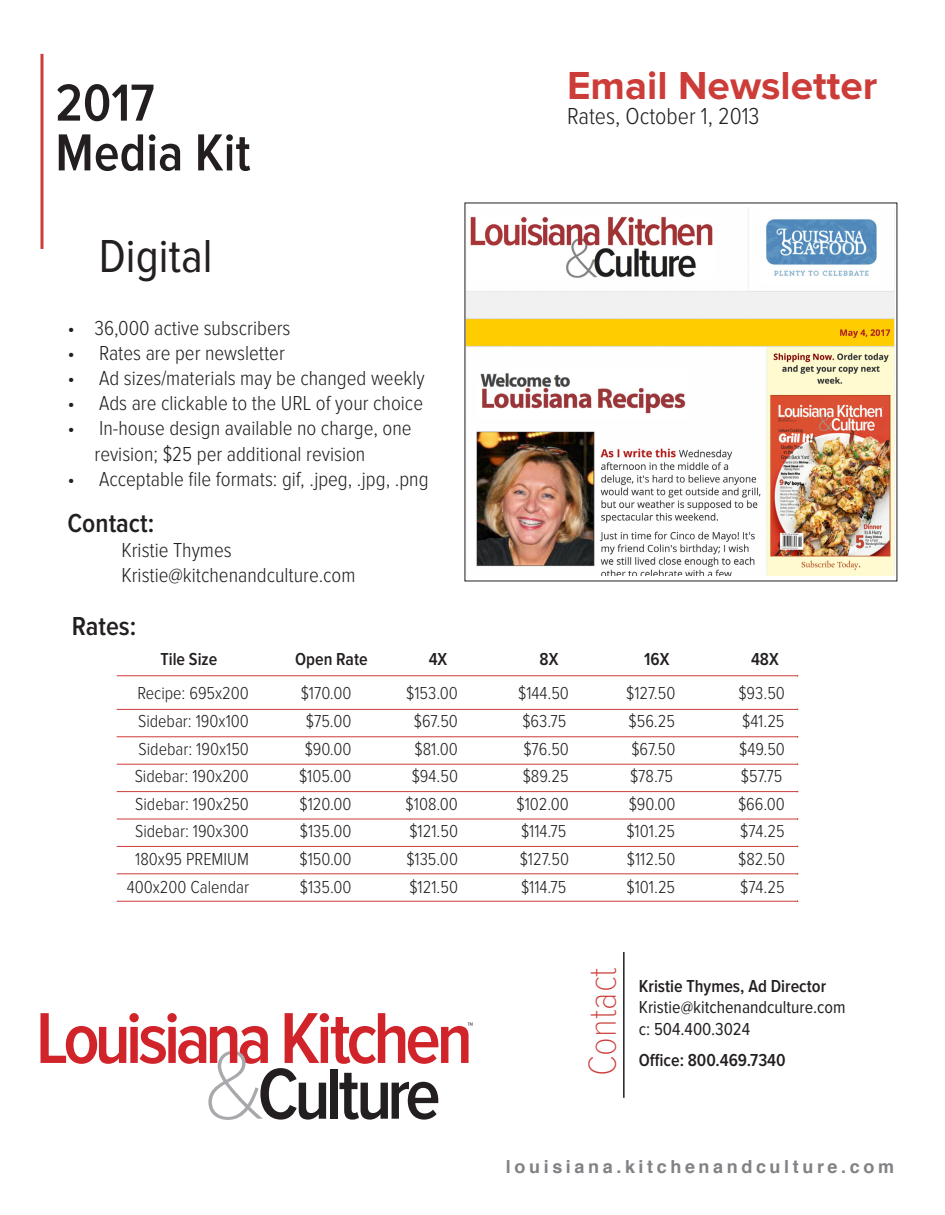
<style>
.page{position:relative;width:945px;height:1215px;background:#fff}
.page>*{position:absolute;margin:0;border:0;box-sizing:border-box;transform-origin:0 0}
.t1{font:600 54px/49.8px "Proxima Nova Cond";color:#231f20}
.t2{font:48px "Proxima Nova Cond";color:#231f20}
.t3{font:700 40.5px "Proxima Nova";color:#cc3c38}
.t4{font:100 40.5px "Proxima Nova Cond";color:#cc3c38}
.t5{font:600 27px "Proxima Nova Cond";color:#231f20}
.t6{font:300 24px "Proxima Nova Cond";color:#231f20}
.t7{font:300 21px/25.2px "Proxima Nova Cond";color:#231f20}
.t8{font:300 18px "Proxima Nova Cond";color:#231f20}
.t9{font:600 18px "Proxima Nova Cond";color:#231f20}
.t10{font:18px/21.6px "Proxima Nova Cond";color:#231f20}
.t11{font:700 18px "Helvetica";letter-spacing:.2em;color:#808285}
</style>
<div class="page">
<svg style="left:40px;top:54px;width:4px;height:195px"></svg>
<svg style="left:40px;top:1013px;width:432px;height:107px"></svg>
<hr style="left:623px;top:952px;width:2px;height:146px;background:#231f20">
<img style="left:467px;top:208px;width:428px;height:368px">
<hr style="left:117px;top:676px;width:681px;height:1px;background:#cc3c38">
<hr style="left:117px;top:709px;width:681px;height:1px;background:#cc3c38">
<hr style="left:117px;top:737px;width:681px;height:1px;background:#cc3c38">
<hr style="left:117px;top:764px;width:681px;height:1px;background:#cc3c38">
<hr style="left:117px;top:791px;width:681px;height:1px;background:#cc3c38">
<hr style="left:117px;top:819px;width:681px;height:1px;background:#cc3c38">
<hr style="left:117px;top:846px;width:681px;height:1px;background:#cc3c38">
<hr style="left:117px;top:874px;width:681px;height:1px;background:#cc3c38">
<hr style="left:117px;top:901px;width:681px;height:1px;background:#cc3c38">
<h1 class="t1" style="left:55px;top:80px;width:197px">2017<br>Media Kit</h1>
<h3 class="t3" style="left:567px;top:67px;width:312px">Email Newsletter</h3>
<h3 class="t6" style="left:567px;top:105px;width:194px">Rates, October 1, 2013</h3>
<h2 class="t2" style="left:99px;top:234px;width:115px">Digital</h2>
<p class="t7" style="left:68px;top:316px;width:225px">• 36,000 active subscribers</p>
<p class="t7" style="left:68px;top:341px;width:219px">• Rates are per newsletter</p>
<p class="t7" style="left:68px;top:366px;width:359px">• Ad sizes/materials may be changed weekly</p>
<p class="t7" style="left:68px;top:392px;width:357px">• Ads are clickable to the URL of your choice</p>
<p class="t7" style="left:95px;top:417px;width:319px;text-indent:-27px">• In-house design available no charge, one revision; $25 per additional revision</p>
<p class="t7" style="left:68px;top:467px;width:363px">• Acceptable file formats: gif, .jpeg, .jpg, .png</p>
<h3 class="t5" style="left:68px;top:510px;width:88px">Contact:</h3>
<p class="t7" style="left:121px;top:538px;width:235px">Kristie Thymes<br>Kristie@kitchenandculture.com</p>
<h3 class="t5" style="left:72px;top:614px;width:66px">Rates:</h3>
<p class="t9" style="left:160px;top:651px;width:58px">Tile Size</p>
<p class="t9" style="left:295px;top:651px;width:74px">Open Rate</p>
<p class="t9" style="left:429px;top:651px;width:20px">4X</p>
<p class="t9" style="left:540px;top:651px;width:20px">8X</p>
<p class="t9" style="left:644px;top:651px;width:27px">16X</p>
<p class="t9" style="left:751px;top:651px;width:29px">48X</p>
<p class="t8" style="left:137px;top:685px;width:113px">Recipe: 695x200</p>
<p class="t8" style="left:301px;top:685px;width:52px">$170.00</p>
<p class="t8" style="left:406px;top:685px;width:53px">$153.00</p>
<p class="t8" style="left:518px;top:685px;width:52px">$144.50</p>
<p class="t8" style="left:626px;top:685px;width:51px">$127.50</p>
<p class="t8" style="left:738px;top:685px;width:48px">$93.50</p>
<p class="t8" style="left:138px;top:713px;width:112px">Sidebar: 190x100</p>
<p class="t8" style="left:306px;top:713px;width:47px">$75.00</p>
<p class="t8" style="left:414px;top:713px;width:46px">$67.50</p>
<p class="t8" style="left:522px;top:713px;width:45px">$63.75</p>
<p class="t8" style="left:629px;top:713px;width:48px">$56.25</p>
<p class="t8" style="left:742px;top:713px;width:44px">$41.25</p>
<p class="t8" style="left:139px;top:740px;width:112px">Sidebar: 190x150</p>
<p class="t8" style="left:305px;top:740px;width:48px">$90.00</p>
<p class="t8" style="left:415px;top:740px;width:45px">$81.00</p>
<p class="t8" style="left:523px;top:740px;width:47px">$76.50</p>
<p class="t8" style="left:631px;top:740px;width:46px">$67.50</p>
<p class="t8" style="left:739px;top:740px;width:47px">$49.50</p>
<p class="t8" style="left:135px;top:768px;width:116px">Sidebar: 190x200</p>
<p class="t8" style="left:299px;top:768px;width:54px">$105.00</p>
<p class="t8" style="left:412px;top:768px;width:48px">$94.50</p>
<p class="t8" style="left:523px;top:768px;width:47px">$89.25</p>
<p class="t8" style="left:630px;top:768px;width:44px">$78.75</p>
<p class="t8" style="left:741px;top:768px;width:43px">$57.75</p>
<p class="t8" style="left:135px;top:796px;width:115px">Sidebar: 190x250</p>
<p class="t8" style="left:300px;top:796px;width:53px">$120.00</p>
<p class="t8" style="left:406px;top:796px;width:54px">$108.00</p>
<p class="t8" style="left:517px;top:796px;width:54px">$102.00</p>
<p class="t8" style="left:629px;top:796px;width:48px">$90.00</p>
<p class="t8" style="left:738px;top:796px;width:48px">$66.00</p>
<p class="t8" style="left:135px;top:823px;width:115px">Sidebar: 190x300</p>
<p class="t8" style="left:300px;top:823px;width:53px">$135.00</p>
<p class="t8" style="left:409px;top:823px;width:50px">$121.50</p>
<p class="t8" style="left:521px;top:823px;width:47px">$114.75</p>
<p class="t8" style="left:626px;top:823px;width:50px">$101.25</p>
<p class="t8" style="left:740px;top:823px;width:46px">$74.25</p>
<p class="t8" style="left:135px;top:851px;width:115px">180x95 PREMIUM</p>
<p class="t8" style="left:300px;top:851px;width:53px">$150.00</p>
<p class="t8" style="left:406px;top:851px;width:53px">$135.00</p>
<p class="t8" style="left:520px;top:851px;width:51px">$127.50</p>
<p class="t8" style="left:627px;top:851px;width:50px">$112.50</p>
<p class="t8" style="left:738px;top:851px;width:48px">$82.50</p>
<p class="t8" style="left:127px;top:878px;width:124px">400x200 Calendar</p>
<p class="t8" style="left:300px;top:878px;width:53px">$135.00</p>
<p class="t8" style="left:409px;top:878px;width:50px">$121.50</p>
<p class="t8" style="left:521px;top:878px;width:47px">$114.75</p>
<p class="t8" style="left:627px;top:878px;width:50px">$101.25</p>
<p class="t8" style="left:740px;top:878px;width:46px">$74.25</p>
<h3 class="t4" style="left:584px;top:1076px;width:111px;rotate:-90deg">Contact</h3>
<p class="t9" style="left:639px;top:978px;width:189px">Kristie Thymes, Ad Director</p>
<p class="t10" style="left:639px;top:997px;width:208px">Kristie@kitchenandculture.com c: 504.400.3024</p>
<p class="t9" style="left:639px;top:1051px;width:148px">Office: 800.469.7340</p>
<p class="t11" style="left:506px;top:1152px;width:390px">louisiana.kitchenandculture.com</p>
</div>
